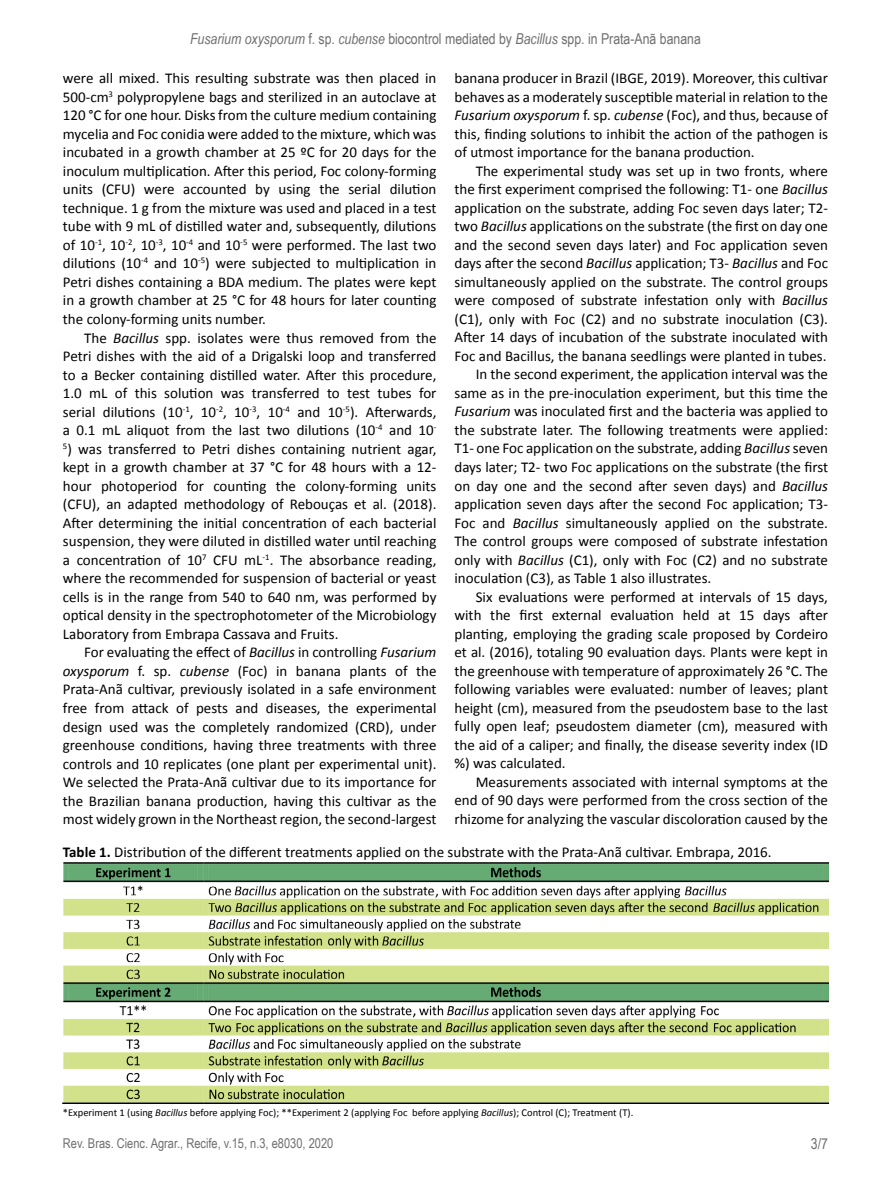
<style>
.page{position:relative;width:891px;height:1188px;background:#fff}
.page>*{position:absolute;margin:0;border:0;box-sizing:border-box;transform-origin:0 0}
.t1{font:15px/18.5px "Calibri";color:#000;text-align:justify}
.t2{font:15px "Arial Narrow";color:#706f6f}
.t3{font:13.5px "Arial Narrow";color:#706f6f}
.t4{font:10.5px "Calibri";color:#000}
.s1{font-style:italic}
.s2{font-weight:700}
</style>
<div class="page">
<img style="left:63px;top:863px;width:765px;height:241px">
<p class="t2" style="left:190px;top:28px;width:512px"><span class="s1">Fusarium oxysporum</span> f. sp. <span class="s1">cubense</span> biocontrol mediated by <span class="s1">Bacillus</span> spp. in Prata-Anã banana</p>
<p class="t1" style="left:63px;top:69px;width:375px">were all mixed. This resulting substrate was then placed in 500-cm<sup>3</sup> polypropylene bags and sterilized in an autoclave at 120 °C for one hour. Disks from the culture medium containing mycelia and Foc conidia were added to the mixture, which was incubated in a growth chamber at 25 ºC for 20 days for the inoculum multiplication. After this period, Foc colony-forming units (CFU) were accounted by using the serial dilution technique. 1 g from the mixture was used and placed in a test tube with 9 mL of distilled water and, subsequently, dilutions of 10<sup>-1</sup>, 10<sup>-2</sup>, 10<sup>-3</sup>, 10<sup>-4</sup> and 10<sup>-5</sup> were performed. The last two dilutions (10<sup>-4</sup> and 10<sup>-5</sup>) were subjected to multiplication in Petri dishes containing a BDA medium. The plates were kept in a growth chamber at 25 °C for 48 hours for later counting the colony-forming units number.</p>
<p class="t1" style="left:63px;top:328px;width:375px;text-indent:21px">The <span class="s1">Bacillus</span> spp. isolates were thus removed from the Petri dishes with the aid of a Drigalski loop and transferred to a Becker containing distilled water. After this procedure, 1.0 mL of this solution was transferred to test tubes for serial dilutions (10<sup>-1</sup>, 10<sup>-2</sup>, 10<sup>-3</sup>, 10<sup>-4</sup> and 10<sup>-5</sup>). Afterwards, a 0.1 mL aliquot from the last two dilutions (10<sup>-4</sup> and 10<sup>-</sup></p>
<p class="t1" style="left:63px;top:440px;width:375px"><sup>5</sup>) was transferred to Petri dishes containing nutrient agar, kept in a growth chamber at 37 °C for 48 hours with a 12- hour photoperiod for counting the colony-forming units (CFU), an adapted methodology of Rebouças et al. (2018).<br>After determining the initial concentration of each bacterial suspension, they were diluted in distilled water until reaching a concentration of 10<sup>7</sup> CFU mL<sup>-1</sup>. The absorbance reading, where the recommended for suspension of bacterial or yeast cells is in the range from 540 to 640 nm, was performed by optical density in the spectrophotometer of the Microbiology Laboratory from Embrapa Cassava and Fruits.</p>
<p class="t1" style="left:63px;top:643px;width:375px;text-indent:21px">For evaluating the effect of <span class="s1">Bacillus</span> in controlling <span class="s1">Fusarium oxysporum</span> f. sp. <span class="s1">cubense</span> (Foc) in banana plants of the Prata-Anã cultivar, previously isolated in a safe environment free from attack of pests and diseases, the experimental design used was the completely randomized (CRD), under greenhouse conditions, having three treatments with three controls and 10 replicates (one plant per experimental unit).<br>We selected the Prata-Anã cultivar due to its importance for the Brazilian banana production, having this cultivar as the most widely grown in the Northeast region, the second-largest</p>
<p class="t1" style="left:454px;top:69px;width:375px">banana producer in Brazil (IBGE, 2019). Moreover, this cultivar behaves as a moderately susceptible material in relation to the <span class="s1">Fusarium oxysporum</span> f. sp. <span class="s1">cubense</span> (Foc), and thus, because of this, finding solutions to inhibit the action of the pathogen is of utmost importance for the banana production.</p>
<p class="t1" style="left:476px;top:162px;width:354px">The experimental study was set up in two fronts, where</p>
<p class="t1" style="left:454px;top:180px;width:375px">the first experiment comprised the following: T1- one <span class="s1">Bacillus</span></p>
<p class="t1" style="left:454px;top:199px;width:375px">application on the substrate, adding Foc seven days later; T2-</p>
<p class="t1" style="left:454px;top:217px;width:375px">two <span class="s1">Bacillus</span> applications on the substrate (the first on day one</p>
<p class="t1" style="left:454px;top:236px;width:375px">and the second seven days later) and Foc application seven</p>
<p class="t1" style="left:454px;top:254px;width:375px">days after the second <span class="s1">Bacillus</span> application; T3- <span class="s1">Bacillus</span> and Foc</p>
<p class="t1" style="left:454px;top:273px;width:375px">simultaneously applied on the substrate. The control groups</p>
<p class="t1" style="left:454px;top:291px;width:375px">were composed of substrate infestation only with <span class="s1">Bacillus</span></p>
<p class="t1" style="left:454px;top:310px;width:375px">(C1), only with Foc (C2) and no substrate inoculation (C3).</p>
<p class="t1" style="left:454px;top:328px;width:375px">After 14 days of incubation of the substrate inoculated with</p>
<p class="t1" style="left:454px;top:347px;width:374px">Foc and Bacillus, the banana seedlings were planted in tubes.</p>
<p class="t1" style="left:476px;top:365px;width:354px">In the second experiment, the application interval was the</p>
<p class="t1" style="left:454px;top:384px;width:375px">same as in the pre-inoculation experiment, but this time the</p>
<p class="t1" style="left:454px;top:402px;width:375px"><span class="s1">Fusarium</span> was inoculated first and the bacteria was applied to</p>
<p class="t1" style="left:454px;top:421px;width:375px">the substrate later. The following treatments were applied:</p>
<p class="t1" style="left:454px;top:439px;width:375px">T1- one Foc application on the substrate, adding <span class="s1">Bacillus</span> seven</p>
<p class="t1" style="left:454px;top:458px;width:375px">days later; T2- two Foc applications on the substrate (the first</p>
<p class="t1" style="left:454px;top:476px;width:375px">on day one and the second after seven days) and <span class="s1">Bacillus</span></p>
<p class="t1" style="left:454px;top:495px;width:375px">application seven days after the second Foc application; T3-</p>
<p class="t1" style="left:454px;top:513px;width:375px">Foc and <span class="s1">Bacillus</span> simultaneously applied on the substrate.</p>
<p class="t1" style="left:454px;top:532px;width:375px">The control groups were composed of substrate infestation</p>
<p class="t1" style="left:454px;top:550px;width:375px">only with <span class="s1">Bacillus</span> (C1), only with Foc (C2) and no substrate</p>
<p class="t1" style="left:454px;top:569px;width:258px">inoculation (C3), as Table 1 also illustrates.</p>
<p class="t1" style="left:476px;top:587px;width:354px">Six evaluations were performed at intervals of 15 days,</p>
<p class="t1" style="left:454px;top:606px;width:375px">with the first external evaluation held at 15 days after</p>
<p class="t1" style="left:454px;top:624px;width:375px">planting, employing the grading scale proposed by Cordeiro</p>
<p class="t1" style="left:454px;top:643px;width:375px">et al. (2016), totaling 90 evaluation days. Plants were kept in</p>
<p class="t1" style="left:454px;top:661px;width:375px">the greenhouse with temperature of approximately 26 °C. The</p>
<p class="t1" style="left:454px;top:680px;width:375px">following variables were evaluated: number of leaves; plant</p>
<p class="t1" style="left:454px;top:698px;width:375px">height (cm), measured from the pseudostem base to the last</p>
<p class="t1" style="left:454px;top:717px;width:375px">fully open leaf; pseudostem diameter (cm), measured with</p>
<p class="t1" style="left:454px;top:735px;width:375px">the aid of a caliper; and finally, the disease severity index (ID</p>
<p class="t1" style="left:454px;top:754px;width:113px">%) was calculated.</p>
<p class="t1" style="left:476px;top:773px;width:354px">Measurements associated with internal symptoms at the</p>
<p class="t1" style="left:454px;top:791px;width:375px">end of 90 days were performed from the cross section of the</p>
<p class="t1" style="left:454px;top:810px;width:375px">rhizome for analyzing the vascular discoloration caused by the</p>
<p class="t1" style="left:63px;top:842px;width:710px"><span class="s2">Table 1.</span> Distribution of the different treatments applied on the substrate with the Prata-Anã cultivar. Embrapa, 2016.</p>
<p class="t4" style="left:63px;top:1106px;width:572px">*Experiment 1 (using <span class="s1">Bacillus</span> before applying Foc); **Experiment 2 (applying Foc before applying <span class="s1">Bacillus</span>); Control (C); Treatment (T).</p>
<p class="t3" style="left:63px;top:1134px;width:272px">Rev. Bras. Cienc. Agrar., Recife, v.15, n.3, e8030, 2020</p>
<p class="t2" style="left:811px;top:1133px;width:19px">3/7</p>
</div>
